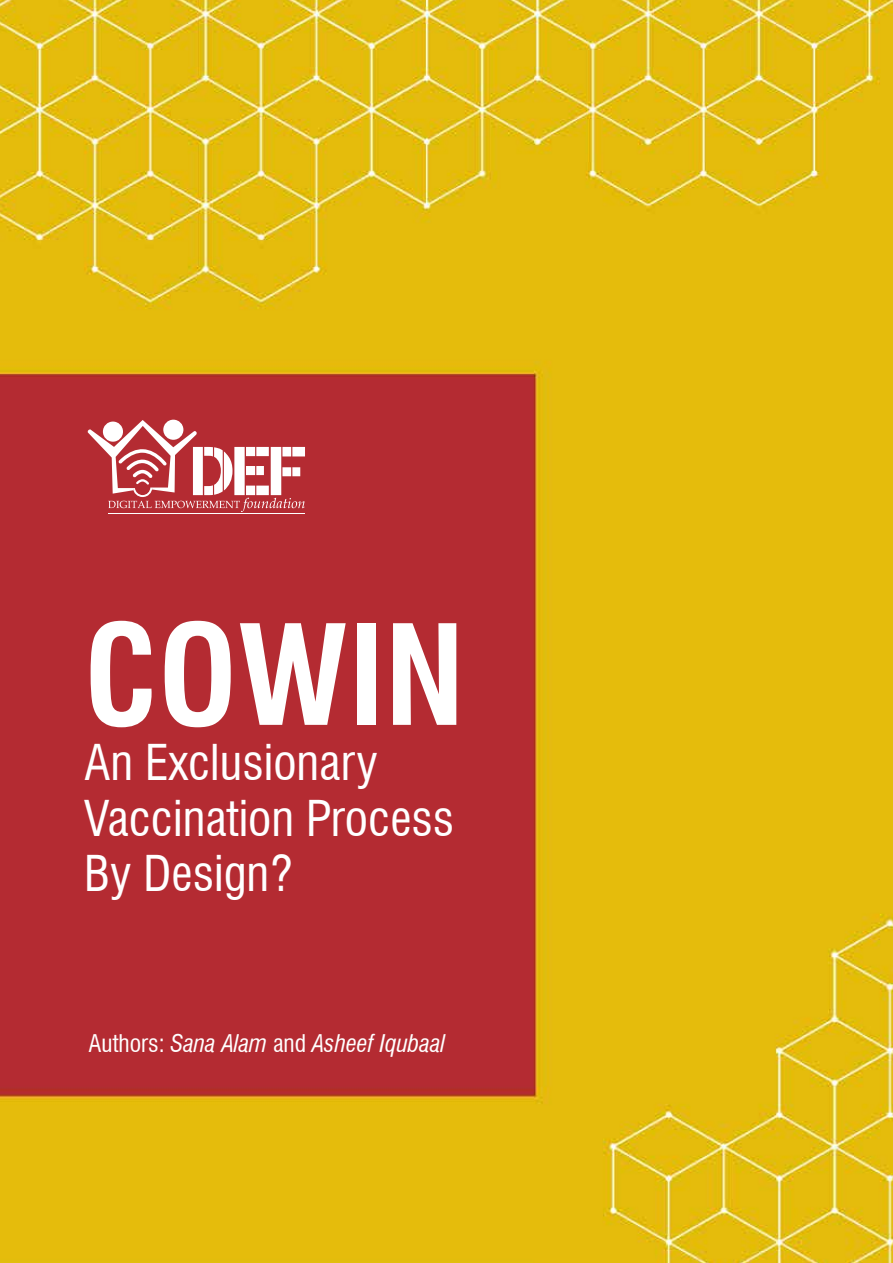
<style>
.page{position:relative;width:893px;height:1263px;background:#fff}
.page>*{position:absolute;margin:0;border:0;box-sizing:border-box;transform-origin:0 0}
.t1{font:700 condensed 135.15px "Swiss 721 BT";color:#fff}
.t2{font:condensed 48.15px/55.3px "Swiss 721 BT";color:#fff}
.t3{font:italic condensed 23.85px "Swiss 721 BT";color:#fff}
.s1{font-style:normal}
</style>
<div class="page">
<img style="left:0;top:0;width:893px;height:1263px">
<hr style="left:108px;top:513px;width:197px;height:1px;background:#fff">
<svg style="left:86px;top:420px;width:219px;height:92px"></svg>
<h1 class="t1" style="left:84px;top:595px;width:382px">COWIN</h1>
<p class="t2" style="left:84px;top:735px;width:372px">An Exclusionary<br>Vaccination Process<br>By Design?</p>
<p class="t3" style="left:88px;top:1029px;width:359px"><span class="s1">Authors:</span> Sana Alam <span class="s1">and</span> Asheef Iqubaal</p>
</div>
